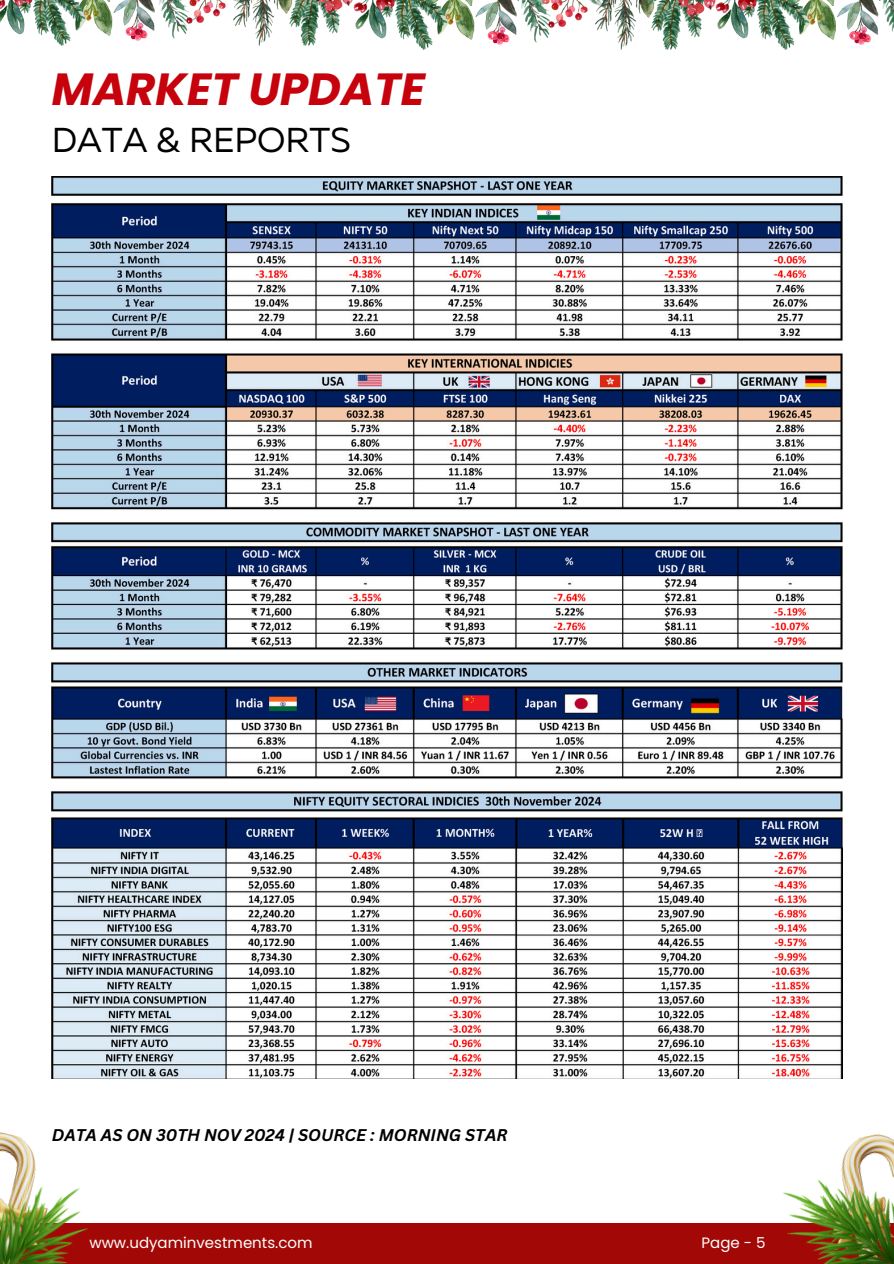
<style>
.page{position:relative;width:894px;height:1264px;background:#fff}
.page>*{position:absolute;margin:0;border:0;box-sizing:border-box;transform-origin:0 0}
.t1{font:italic 700 45px "Poppins";color:#c6020c}
.t2{font:34.5px "Muller";color:#000}
.t3{font:italic 700 16.5px "Canva Sans";color:#000}
.t4{font:15px "Poppins";color:#fff}
</style>
<div class="page">
<div style="left:0;top:1223px;width:893px;height:40px;background:#a20906"></div>
<img style="left:0;top:1132px;width:36px;height:45px">
<img style="left:0;top:1177px;width:88px;height:86px">
<img style="left:783px;top:1134px;width:110px;height:129px">
<img style="left:0;top:0;width:353px;height:45px">
<img style="left:353px;top:0;width:361px;height:49px">
<img style="left:714px;top:0;width:179px;height:49px">
<img style="left:52px;top:177px;width:789px;height:901px">
<p class="t1" style="left:52px;top:57px;width:375px">MARKET UPDATE</p>
<h1 class="t2" style="left:52px;top:125px;width:300px">DATA &amp; REPORTS</h1>
<h2 class="t3" style="left:52px;top:1123px;width:457px">DATA AS ON 30TH NOV 2024 | SOURCE : MORNING STAR</h2>
<p class="t4" style="left:89px;top:1231px;width:224px">www.udyaminvestments.com</p>
<p class="t4" style="left:701px;top:1231px;width:65px">Page - 5</p>
</div>
